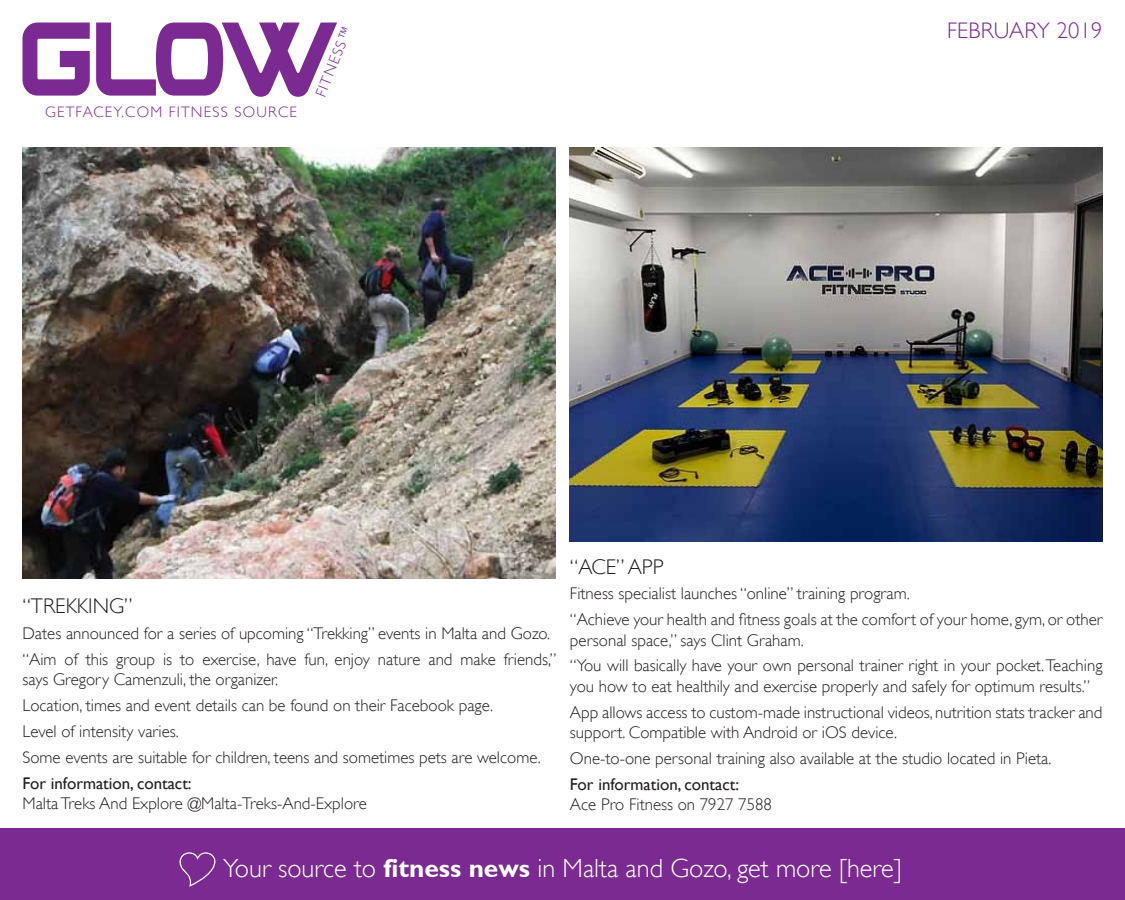
<style>
.page{position:relative;width:1125px;height:900px;background:#fff}
.page>*{position:absolute;margin:0;border:0;box-sizing:border-box;transform-origin:0 0}
.t1{font:300 26.25px "Gill Sans";color:#fff}
.t2{font:300 22.5px "Gill Sans";letter-spacing:.01em;color:#7a2a90}
.t3{font:300 21.25px "Gill Sans";color:#231f20}
.t4{font:300 16.88px/25.9px "Gill Sans";color:#231f20}
.t5{font:16.88px "Gill Sans";color:#231f20}
.t6{font:300 15.12px "Gill Sans";letter-spacing:.08em;color:#7a2a90}
.s1{font-weight:700}
</style>
<div class="page">
<div style="left:0;top:828px;width:1125px;height:72px;background:#7a2a90"></div>
<svg style="left:179px;top:852px;width:37px;height:35px"></svg>
<svg style="left:22px;top:23px;width:315px;height:74px"></svg>
<img style="left:22px;top:148px;width:533px;height:431px">
<img style="left:570px;top:148px;width:532px;height:394px">
<p class="t6" style="left:45px;top:103px;width:253px">GETFACEY.COM FITNESS SOURCE</p>
<p class="t6" style="left:312px;top:93px;width:76px;rotate:-68deg">FITNESS™</p>
<h2 class="t2" style="left:947px;top:17px;width:157px">FEBRUARY 2019</h2>
<p class="t3" style="left:22px;top:594px;width:112px">“TREKKING”</p>
<p class="t4" style="left:22px;top:620px;width:535px">Dates announced for a series of upcoming “Trekking” events in Malta and Gozo. “Aim of this group is to exercise, have fun, enjoy nature and make friends,”</p>
<p class="t4" style="left:22px;top:667px;width:520px">says Gregory Camenzuli, the organizer.<br>Location, times and event details can be found on their Facebook page.<br>Level of intensity varies.<br>Some events are suitable for children, teens and sometimes pets are welcome.</p>
<p class="t5" style="left:22px;top:773px;width:171px">For information, contact:</p>
<p class="t4" style="left:22px;top:790px;width:346px">Malta Treks And Explore @Malta-Treks-And-Explore</p>
<p class="t3" style="left:570px;top:554px;width:95px">“ACE” APP</p>
<p class="t4" style="left:570px;top:581px;width:534px">Fitness specialist launches “online” training program.<br>“Achieve your health and fitness goals at the comfort of your home, gym, or other</p>
<p class="t4" style="left:570px;top:627px;width:534px">personal space,” says Clint Graham.<br>“You will basically have your own personal trainer right in your pocket. Teaching</p>
<p class="t4" style="left:570px;top:673px;width:534px">you how to eat healthily and exercise properly and safely for optimum results.”<br>App allows access to custom-made instructional videos, nutrition stats tracker and</p>
<p class="t4" style="left:570px;top:719px;width:483px">support. Compatible with Android or iOS device.<br>One-to-one personal training also available at the studio located in Pieta.</p>
<p class="t5" style="left:570px;top:774px;width:171px">For information, contact:</p>
<p class="t4" style="left:570px;top:791px;width:204px">Ace Pro Fitness on 7927 7588</p>
<h1 class="t1" style="left:223px;top:853px;width:680px">Your source to <span class="s1">fitness news</span> in Malta and Gozo, get more [here]</h1>
</div>
